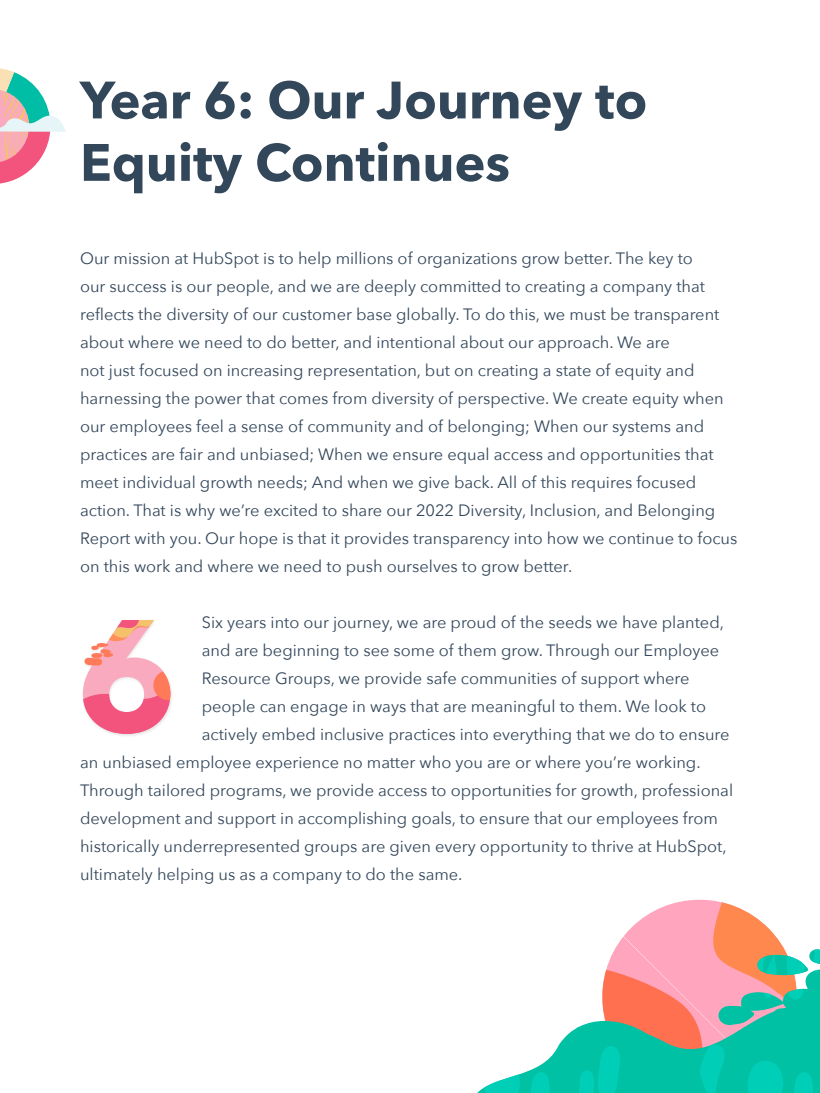
<style>
.page{position:relative;width:820px;height:1093px;background:#fff}
.page>*{position:absolute;margin:0;border:0;box-sizing:border-box;transform-origin:0 0}
.t1{font:700 156.72px "Avenir Next";color:#f9aabe}
.t2{font:700 52px/62.4px "Avenir Next";color:#33475b}
.t3{font:16.4px/28px "Avenir Next";color:#33475b}
</style>
<div class="page">
<div style="left:81px;top:619px;width:93px;height:119px;background:#000;opacity:.1"></div>
<svg style="left:83px;top:620px;width:87px;height:114px"></svg>
<svg style="left:0;top:68px;width:66px;height:116px"></svg>
<svg style="left:615px;top:900px;width:169px;height:49px"></svg>
<svg style="left:477px;top:949px;width:342px;height:144px"></svg>
<div style="left:807px;top:1019px;width:11px;height:11px;background:#00c1a4;border-radius:50%"></div>
<h2 class="t2" style="left:80px;top:68px;width:568px">Year 6: Our Journey to<br>Equity Continues</h2>
<p class="t3" style="left:80px;top:244px;width:658px">Our mission at HubSpot is to help millions of organizations grow better. The key to<br>our success is our people, and we are deeply committed to creating a company that reflects the diversity of our customer base globally. To do this, we must be transparent about where we need to do better, and intentional about our approach. We are<br>not just focused on increasing representation, but on creating a state of equity and harnessing the power that comes from diversity of perspective. We create equity when our employees feel a sense of community and of belonging; When our systems and practices are fair and unbiased; When we ensure equal access and opportunities that meet individual growth needs; And when we give back. All of this requires focused action. That is why we’re excited to share our 2022 Diversity, Inclusion, and Belonging Report with you. Our hope is that it provides transparency into how we continue to focus on this work and where we need to push ourselves to grow better.</p>
<p class="t3" style="left:202px;top:608px;width:523px">Six years into our journey, we are proud of the seeds we have planted,</p>
<p class="t3" style="left:202px;top:636px;width:518px">and are beginning to see some of them grow. Through our Employee</p>
<p class="t3" style="left:202px;top:664px;width:489px">Resource Groups, we provide safe communities of support where</p>
<p class="t3" style="left:202px;top:692px;width:505px">people can engage in ways that are meaningful to them. We look to</p>
<p class="t3" style="left:202px;top:720px;width:529px">actively embed inclusive practices into everything that we do to ensure</p>
<p class="t3" style="left:80px;top:748px;width:621px">an unbiased employee experience no matter who you are or where you’re working.</p>
<p class="t3" style="left:80px;top:776px;width:654px">Through tailored programs, we provide access to opportunities for growth, professional</p>
<p class="t3" style="left:80px;top:804px;width:639px">development and support in accomplishing goals, to ensure that our employees from</p>
<p class="t3" style="left:80px;top:832px;width:647px">historically underrepresented groups are given every opportunity to thrive at HubSpot,</p>
<p class="t3" style="left:80px;top:860px;width:384px">ultimately helping us as a company to do the same.</p>
<h1 class="t1" style="left:76px;top:540px;width:103px">6</h1>
</div>
